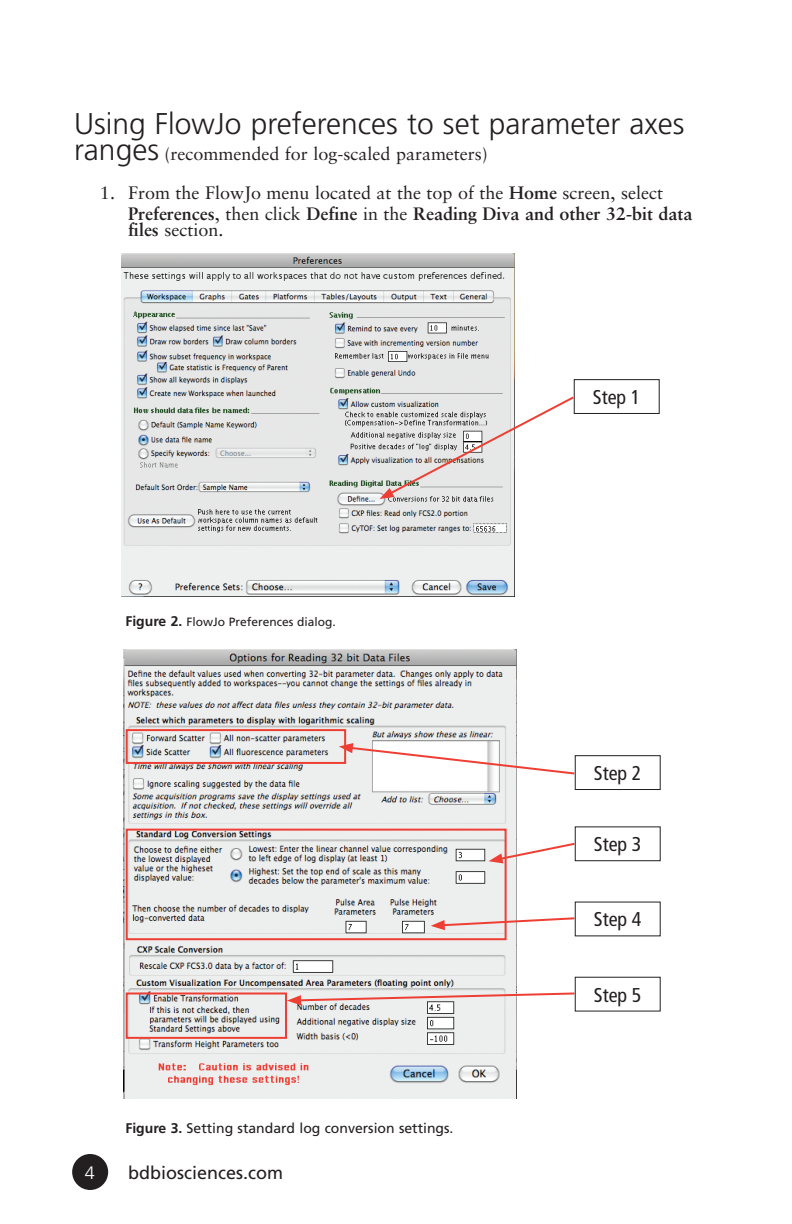
<style>
.page{position:relative;width:792px;height:1224px;background:#fff}
.page>*{position:absolute;margin:0;border:0;box-sizing:border-box;transform-origin:0 0}
.t1{font:300 30px "Frutiger";color:#231f20}
.t2{font:condensed 20px "Frutiger";color:#231f20}
.t3{font:18px/21px "Sabon";color:#231f20}
.t4{font:18px "Frutiger";color:#231f20}
.t5{font:300 18px "Frutiger";color:#fff}
.t6{font:14px "Frutiger";color:#231f20}
.t7{font:12px "Frutiger";color:#231f20}
.s1{font-family:"Frutiger";font-weight:300;font-size:30px}
.s2{font-weight:700}
.s3{font-weight:700;font-size:14px}
</style>
<div class="page">
<div style="left:72px;top:1154px;width:36px;height:36px;background:#231f20;border-radius:50%"></div>
<img style="left:124px;top:649px;width:393px;height:450px">
<svg style="left:339px;top:743px;width:236px;height:33px"></svg>
<svg style="left:489px;top:841px;width:88px;height:22px"></svg>
<svg style="left:287px;top:991px;width:288px;height:14px"></svg>
<svg style="left:431px;top:916px;width:144px;height:14px"></svg>
<div style="left:575px;top:755px;width:86px;height:35px;border:1px solid #231f20"></div>
<div style="left:575px;top:826px;width:86px;height:35px;border:1px solid #231f20"></div>
<div style="left:126px;top:729px;width:220px;height:35px;border:2px solid #ee3f34"></div>
<div style="left:126px;top:993px;width:161px;height:46px;border:2px solid #ee3f34"></div>
<div style="left:126px;top:829px;width:381px;height:111px;border:2px solid #ee3f34"></div>
<img style="left:122px;top:253px;width:393px;height:344px">
<svg style="left:380px;top:395px;width:194px;height:104px"></svg>
<div style="left:574px;top:379px;width:86px;height:35px;border:1px solid #231f20"></div>
<h1 class="t1" style="left:74px;top:106px;width:612px">Using FlowJo preferences to set parameter axes</h1>
<p class="t3" style="left:74px;top:143px;width:415px"><span class="s1">ranges</span> (recommended for log-scaled parameters)</p>
<p class="t3" style="left:128px;top:183px;width:566px;text-indent:-28px">1. From the FlowJo menu located at the top of the <span class="s2">Home</span> screen, select<br><span class="s2">Preferences</span>, then click <span class="s2">Define</span> in the <span class="s2">Reading Diva and other 32-bit data</span></p>
<p class="t3" style="left:128px;top:219px;width:97px"><span class="s2">files</span> section.</p>
<p class="t7" style="left:125px;top:615px;width:212px"><span class="s3">Figure 2.</span> FlowJo Preferences dialog.</p>
<p class="t6" style="left:125px;top:1119px;width:330px"><span class="s2">Figure 3.</span> Setting standard log conversion settings.</p>
<p class="t5" style="left:85px;top:1163px;width:12px">4</p>
<p class="t4" style="left:128px;top:1162px;width:156px">bdbiosciences.com</p>
<p class="t2" style="left:593px;top:385px;width:49px">Step 1</p>
<p class="t2" style="left:594px;top:762px;width:49px">Step 2</p>
<p class="t2" style="left:594px;top:833px;width:49px">Step 3</p>
<p class="t2" style="left:594px;top:908px;width:49px">Step 4</p>
<p class="t2" style="left:594px;top:983px;width:49px">Step 5</p>
</div>
